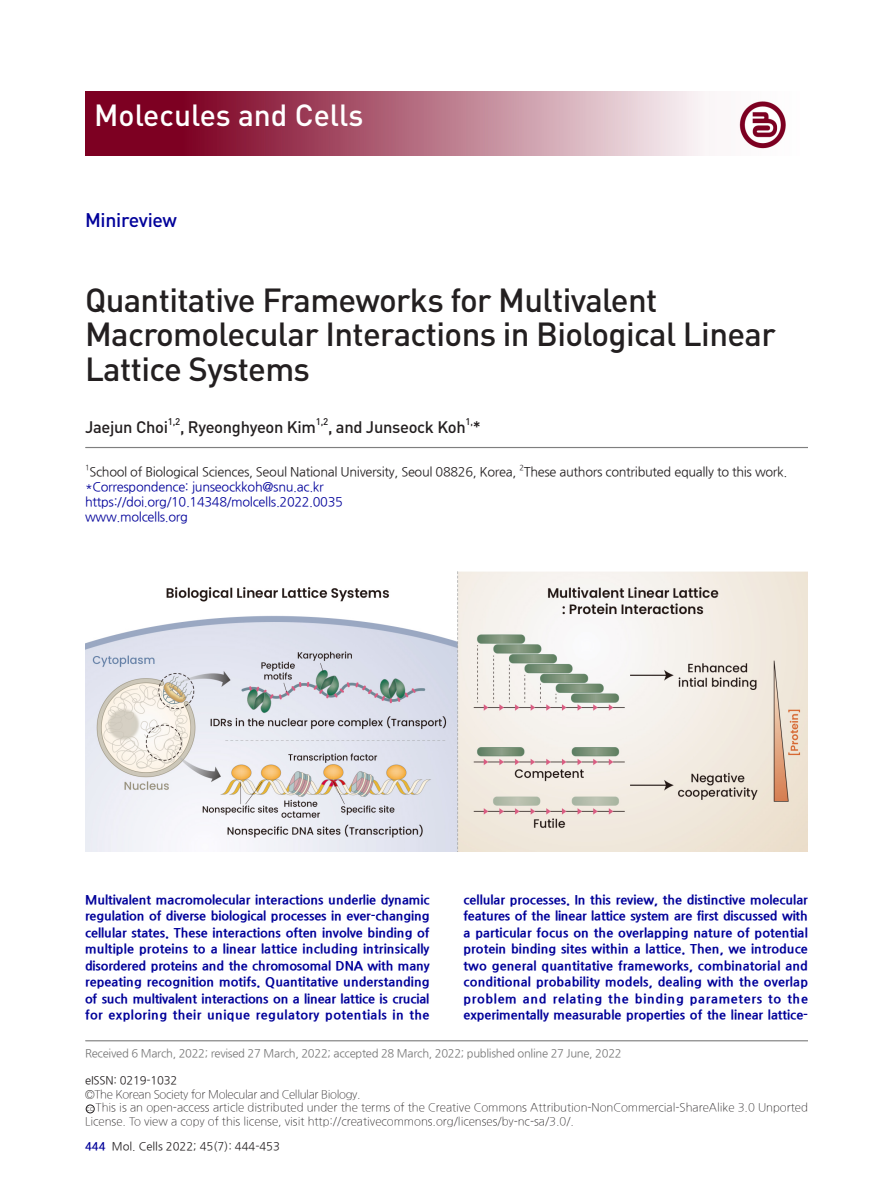
<style>
.page{position:relative;width:893px;height:1191px;background:#fff}
.page>*{position:absolute;margin:0;border:0;box-sizing:border-box;transform-origin:0 0}
.t1{font:500 33px/34.5px "DIN Pro";letter-spacing:-.02em;color:#231f20}
.t2{font:500 30.15px "DIN Pro";color:#fff}
.t3{font:500 19.5px "DIN Pro";letter-spacing:-.015em;color:#00009a}
.t4{font:500 16.5px "DIN Pro";letter-spacing:-.02em;color:#231f20}
.t5{font:800 12.75px/16.5px "Nanum Gothic";letter-spacing:.015em;color:#00009a;text-align:justify}
.t6{font:12.75px "Nanum Gothic";letter-spacing:-.025em;color:#231f20}
.t7{font:12.75px/15px "Nanum Gothic";letter-spacing:-.025em;color:#00009a}
.t8{font:300 11.25px/13.5px "Nanum Gothic";color:#231f20}
.t9{font:11.25px "Nanum Gothic";letter-spacing:-.025em;color:#777}
.t10{font:11.25px "Nanum Gothic";color:#231f20}
.t11{font:500 9.6px "DIN Pro";color:#231f20}
.t12{font:7.5px "Nanum Gothic";color:#231f20}
.s1{font-family:"DIN Pro";font-size:7.5px}
.s2{font-weight:700;color:#00009a}
</style>
<div class="page">
<img style="left:85px;top:91px;width:701px;height:65px">
<hr style="left:86px;top:447px;width:722px;height:1px;background:#7f7f7f">
<hr style="left:86px;top:1040px;width:722px;height:1px;background:#7f7f7f">
<div style="left:86px;top:1104px;width:9px;height:9px;border:1px solid #231f20;border-radius:50%"></div>
<img style="left:85px;top:571px;width:723px;height:280px">
<h2 class="t2" style="left:94px;top:94px;width:271px">Molecules and Cells</h2>
<h3 class="t3" style="left:85px;top:207px;width:94px">Minireview</h3>
<h1 class="t1" style="left:85px;top:281px;width:692px">Quantitative Frameworks for Multivalent<br>Macromolecular Interactions in Biological Linear<br>Lattice Systems</h1>
<p class="t4" style="left:85px;top:416px;width:84px">Jaejun Choi</p>
<p class="t11" style="left:168px;top:415px;width:14px">1,2</p>
<p class="t4" style="left:180px;top:416px;width:137px">, Ryeonghyeon Kim</p>
<p class="t11" style="left:316px;top:415px;width:14px">1,2</p>
<p class="t4" style="left:328px;top:416px;width:154px">, and Junseock Koh *</p>
<p class="t11" style="left:465px;top:415px;width:9px">1,</p>
<p class="t12" style="left:85px;top:464px;width:6px">1</p>
<p class="t6" style="left:89px;top:465px;width:429px">School of Biological Sciences, Seoul National University, Seoul 08826, Korea,</p>
<p class="t12" style="left:519px;top:464px;width:6px">2</p>
<p class="t6" style="left:524px;top:465px;width:265px">These authors contributed equally to this work.</p>
<p class="t7" style="left:85px;top:479px;width:259px">*Correspondence: junseockkoh@snu.ac.kr https://doi.org/10.14348/molcells.2022.0035 www.molcells.org</p>
<p class="t5" style="left:85px;top:891px;width:346px">Multivalent macromolecular interactions underlie dynamic regulation of diverse biological processes in ever-changing cellular states. These interactions often involve binding of multiple proteins to a linear lattice including intrinsically disordered proteins and the chromosomal DNA with many repeating recognition motifs. Quantitative understanding of such multivalent interactions on a linear lattice is crucial for exploring their unique regulatory potentials in the</p>
<p class="t5" style="left:463px;top:891px;width:346px">cellular processes. In this review, the distinctive molecular features of the linear lattice system are first discussed with a particular focus on the overlapping nature of potential protein binding sites within a lattice. Then, we introduce two general quantitative frameworks, combinatorial and conditional probability models, dealing with the overlap problem and relating the binding parameters to the experimentally measurable properties of the linear lattice-</p>
<p class="t9" style="left:85px;top:1048px;width:538px">Received 6 March, 2022; revised 27 March, 2022; accepted 28 March, 2022; published online 27 June, 2022</p>
<p class="t10" style="left:85px;top:1075px;width:94px">eISSN: 0219-1032</p>
<p class="t8" style="left:85px;top:1087px;width:724px">©The Korean Society for Molecular and Cellular Biology.<br><span class="s1">cc</span> This is an open-access article distributed under the terms of the Creative Commons Attribution-NonCommercial-ShareAlike 3.0 Unported<br>License. To view a copy of this license, visit http://creativecommons.org/licenses/by-nc-sa/3.0/.</p>
<p class="t10" style="left:85px;top:1140px;width:196px"><span class="s2">444</span> Mol. Cells 2022; 45(7): 444-453</p>
</div>
